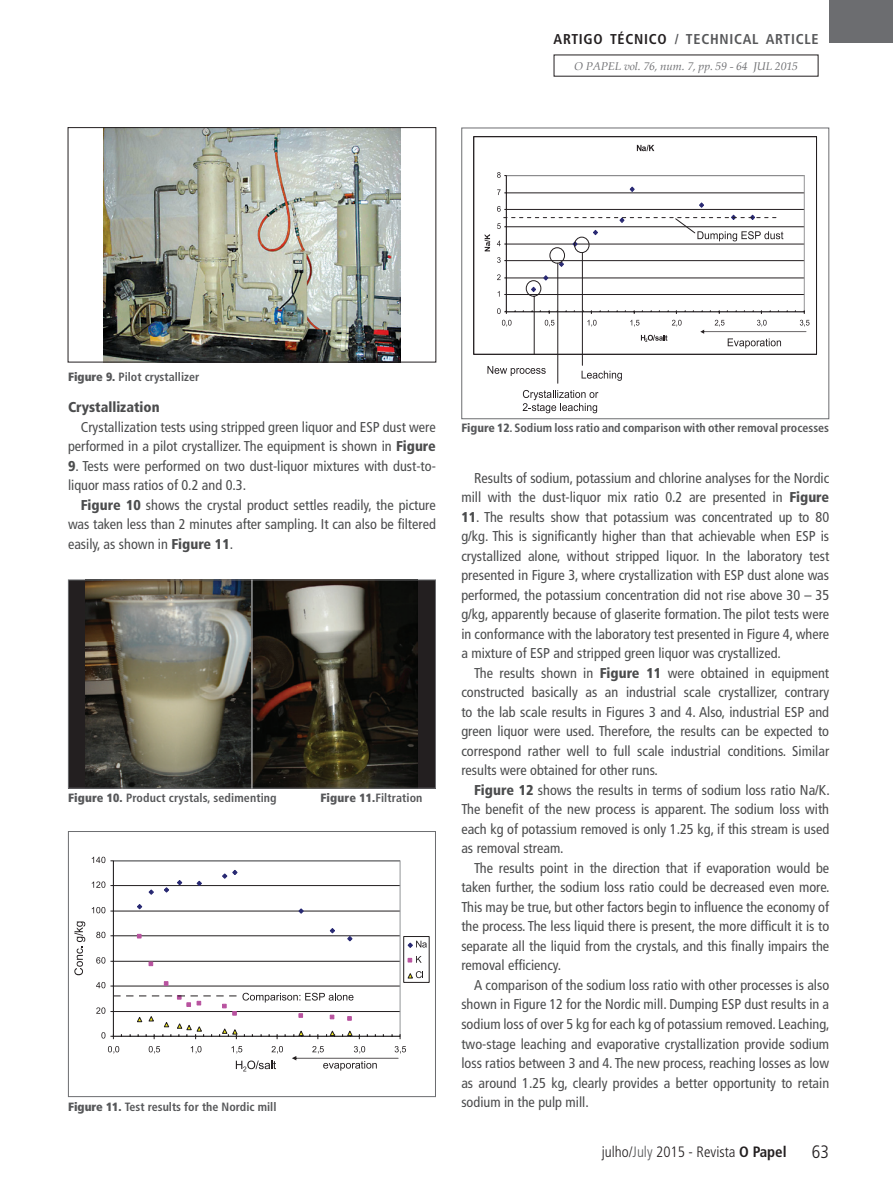
<style>
.page{position:relative;width:893px;height:1191px;background:#fff}
.page>*{position:absolute;margin:0;border:0;box-sizing:border-box;transform-origin:0 0}
.t1{font:300 condensed 18px "Frutiger LT Std";color:#231f20}
.t2{font:300 condensed 15px "Frutiger LT Std";color:#231f20}
.TEXTO{font:condensed 14.25px/19.5px "Frutiger LT Std";color:#4b4c4d;text-align:justify}
.t3{font:700 condensed 14.25px "Frutiger LT Std";letter-spacing:.05em;color:#57585a}
.TEXTO-2{font:900 condensed 14.25px "Frutiger LT Std";color:#4b4c4d}
.Legenda{font:700 condensed 12px "Frutiger LT Std";color:#57585a}
.t4{font:italic 11.25px "Book Antiqua";letter-spacing:-.01em;color:#6c6d70}
.s1{color:#231f20}
.s2{font-weight:900}
.s3{color:#57585a}
.s4{font-weight:700}
</style>
<div class="page">
<div style="left:829px;top:0;width:64px;height:43px;background:#6c6d70"></div>
<img style="left:103px;top:129px;width:298px;height:231px">
<div style="left:68px;top:127px;width:368px;height:235px;border:1px solid #231f20"></div>
<div style="left:68px;top:580px;width:367px;height:208px;background:#231f20"></div>
<img style="left:86px;top:581px;width:166px;height:205px">
<img style="left:253px;top:581px;width:164px;height:205px">
<div style="left:68px;top:579px;width:368px;height:209px;border:1px solid #6c6d70"></div>
<hr style="left:113px;top:1011px;width:287px;height:1px;background:#231f20">
<hr style="left:113px;top:985px;width:287px;height:1px;background:#231f20">
<hr style="left:113px;top:961px;width:287px;height:1px;background:#231f20">
<hr style="left:113px;top:935px;width:287px;height:1px;background:#231f20">
<hr style="left:113px;top:910px;width:287px;height:1px;background:#231f20">
<hr style="left:113px;top:885px;width:287px;height:1px;background:#231f20">
<div style="left:113px;top:860px;width:287px;height:176px;border:1px solid #939598"></div>
<hr style="left:113px;top:861px;width:1px;height:175px;background:#231f20">
<hr style="left:113px;top:1036px;width:287px;height:1px;background:#231f20">
<svg style="left:347px;top:935px;width:6px;height:7px"></svg>
<svg style="left:329px;top:928px;width:6px;height:6px"></svg>
<svg style="left:298px;top:908px;width:6px;height:6px"></svg>
<svg style="left:222px;top:870px;width:16px;height:9px"></svg>
<svg style="left:196px;top:880px;width:6px;height:6px"></svg>
<svg style="left:176px;top:880px;width:7px;height:6px"></svg>
<svg style="left:163px;top:886px;width:7px;height:7px"></svg>
<svg style="left:148px;top:889px;width:6px;height:6px"></svg>
<svg style="left:137px;top:904px;width:6px;height:6px"></svg>
<svg style="left:149px;top:961px;width:4px;height:5px"></svg>
<svg style="left:137px;top:934px;width:4px;height:4px"></svg>
<svg style="left:96px;top:957px;width:17px;height:6px"></svg>
<svg style="left:96px;top:931px;width:17px;height:7px"></svg>
<svg style="left:92px;top:907px;width:21px;height:6px"></svg>
<svg style="left:92px;top:881px;width:21px;height:7px"></svg>
<svg style="left:92px;top:856px;width:21px;height:7px"></svg>
<svg style="left:108px;top:1046px;width:11px;height:7px"></svg>
<svg style="left:149px;top:1046px;width:11px;height:7px"></svg>
<svg style="left:191px;top:1046px;width:10px;height:7px"></svg>
<svg style="left:231px;top:1046px;width:11px;height:7px"></svg>
<svg style="left:272px;top:1046px;width:11px;height:7px"></svg>
<svg style="left:236px;top:1060px;width:40px;height:11px"></svg>
<svg style="left:74px;top:921px;width:11px;height:54px"></svg>
<div style="left:403px;top:936px;width:27px;height:46px;border:1px solid #231f20"></div>
<svg style="left:407px;top:940px;width:20px;height:8px"></svg>
<svg style="left:408px;top:956px;width:14px;height:6px"></svg>
<svg style="left:407px;top:971px;width:16px;height:7px"></svg>
<svg style="left:292px;top:1046px;width:114px;height:24px"></svg>
<svg style="left:96px;top:981px;width:257px;height:58px"></svg>
<div style="left:68px;top:831px;width:368px;height:266px;border:1px solid #6c6d70"></div>
<hr style="left:252px;top:579px;width:1px;height:209px;background:#dcdddf">
<hr style="left:506px;top:192px;width:298px;height:1px;background:#241f21">
<hr style="left:506px;top:176px;width:1px;height:136px;background:#241f21">
<svg style="left:629px;top:186px;width:6px;height:6px"></svg>
<svg style="left:637px;top:145px;width:17px;height:6px"></svg>
<svg style="left:497px;top:189px;width:9px;height:6px"></svg>
<svg style="left:497px;top:172px;width:9px;height:6px"></svg>
<svg style="left:485px;top:234px;width:5px;height:17px"></svg>
<div style="left:473px;top:136px;width:344px;height:219px;border:1px solid #241f21"></div>
<hr style="left:557px;top:263px;width:1px;height:120px;background:#241f21">
<svg style="left:523px;top:390px;width:75px;height:23px"></svg>
<hr style="left:582px;top:253px;width:1px;height:112px;background:#241f21">
<svg style="left:582px;top:371px;width:40px;height:10px"></svg>
<svg style="left:487px;top:366px;width:59px;height:10px"></svg>
<svg style="left:497px;top:202px;width:312px;height:153px"></svg>
<div style="left:461px;top:128px;width:368px;height:291px;border:1px solid #6c6d70"></div>
<p class="t3" style="left:554px;top:30px;width:266px"><span class="s1">ARTIGO TÉCNICO</span> / TECHNICAL ARTICLE</p>
<p class="t4" style="left:574px;top:59px;width:225px">O PAPEL vol. 76, num. 7, pp. 59 - 64 JUL 2015</p>
<p class="Legenda" style="left:68px;top:370px;width:133px"><span class="s2">Figure 9.</span> Pilot crystallizer</p>
<p class="TEXTO-2" style="left:68px;top:398px;width:93px">Crystallization</p>
<p class="TEXTO" style="left:68px;top:417px;width:369px;text-align:right">Crystallization tests using stripped green liquor and ESP dust were performed in a pilot crystallizer. The equipment is shown in <span class="s2">Figure</span></p>
<p class="TEXTO" style="left:68px;top:456px;width:369px"><span class="s2">9</span>. Tests were performed on two dust-liquor mixtures with dust-to&shy;liquor mass ratios of 0.2 and 0.3.</p>
<p class="TEXTO" style="left:68px;top:495px;width:369px;text-indent:13px"><span class="s2">Figure 10</span> shows the crystal product settles readily, the picture was taken less than 2 minutes after sampling. It can also be filtered easily, as shown in <span class="s2">Figure 11</span>.</p>
<p class="Legenda" style="left:68px;top:790px;width:210px"><span class="s2">Figure 10.</span> Product crystals, sedimenting</p>
<p class="Legenda" style="left:321px;top:790px;width:104px"><span class="s2">Figure 11.</span>Filtration</p>
<p class="Legenda" style="left:68px;top:1099px;width:210px"><span class="s2">Figure 11.</span> Test results for the Nordic mill</p>
<p class="Legenda" style="left:461px;top:421px;width:369px"><span class="s2">Figure 12</span>. Sodium loss ratio and comparison with other removal processes</p>
<p class="TEXTO" style="left:461px;top:468px;width:369px;text-align:right">Results of sodium, potassium and chlorine analyses for the Nordic mill with the dust-liquor mix ratio 0.2 are presented in <span class="s2">Figure</span></p>
<p class="TEXTO" style="left:461px;top:507px;width:369px"><span class="s2">11</span>. The results show that potassium was concentrated up to 80 g/kg. This is significantly higher than that achievable when ESP is crystallized alone, without stripped liquor. In the laboratory test presented in Figure 3, where crystallization with ESP dust alone was performed, the potassium concentration did not rise above 30 – 35 g/kg, apparently because of glaserite formation. The pilot tests were in conformance with the laboratory test presented in Figure 4, where a mixture of ESP and stripped green liquor was crystallized.</p>
<p class="TEXTO" style="left:461px;top:663px;width:369px;text-indent:13px">The results shown in <span class="s2">Figure 11</span> were obtained in equipment constructed basically as an industrial scale crystallizer, contrary to the lab scale results in Figures 3 and 4. Also, industrial ESP and green liquor were used. Therefore, the results can be expected to correspond rather well to full scale industrial conditions. Similar results were obtained for other runs.</p>
<p class="TEXTO" style="left:461px;top:780px;width:370px;text-indent:13px"><span class="s2">Figure 12</span> shows the results in terms of sodium loss ratio Na/K.<br>The benefit of the new process is apparent. The sodium loss with each kg of potassium removed is only 1.25 kg, if this stream is used as removal stream.</p>
<p class="TEXTO" style="left:461px;top:858px;width:370px;text-indent:13px">The results point in the direction that if evaporation would be taken further, the sodium loss ratio could be decreased even more.<br>This may be true, but other factors begin to influence the economy of the process. The less liquid there is present, the more difficult it is to separate all the liquid from the crystals, and this finally impairs the removal efficiency.</p>
<p class="TEXTO" style="left:461px;top:975px;width:370px;text-indent:13px">A comparison of the sodium loss ratio with other processes is also shown in Figure 12 for the Nordic mill. Dumping ESP dust results in a sodium loss of over 5 kg for each kg of potassium removed. Leaching, two-stage leaching and evaporative crystallization provide sodium loss ratios between 3 and 4. The new process, reaching losses as low as around 1.25 kg, clearly provides a better opportunity to retain sodium in the pulp mill.</p>
<p class="t2" style="left:602px;top:1142px;width:186px">julho/<span class="s3">July</span> 2015 - Revista <span class="s4">O Papel</span></p>
<p class="t1" style="left:812px;top:1141px;width:19px">63</p>
</div>
